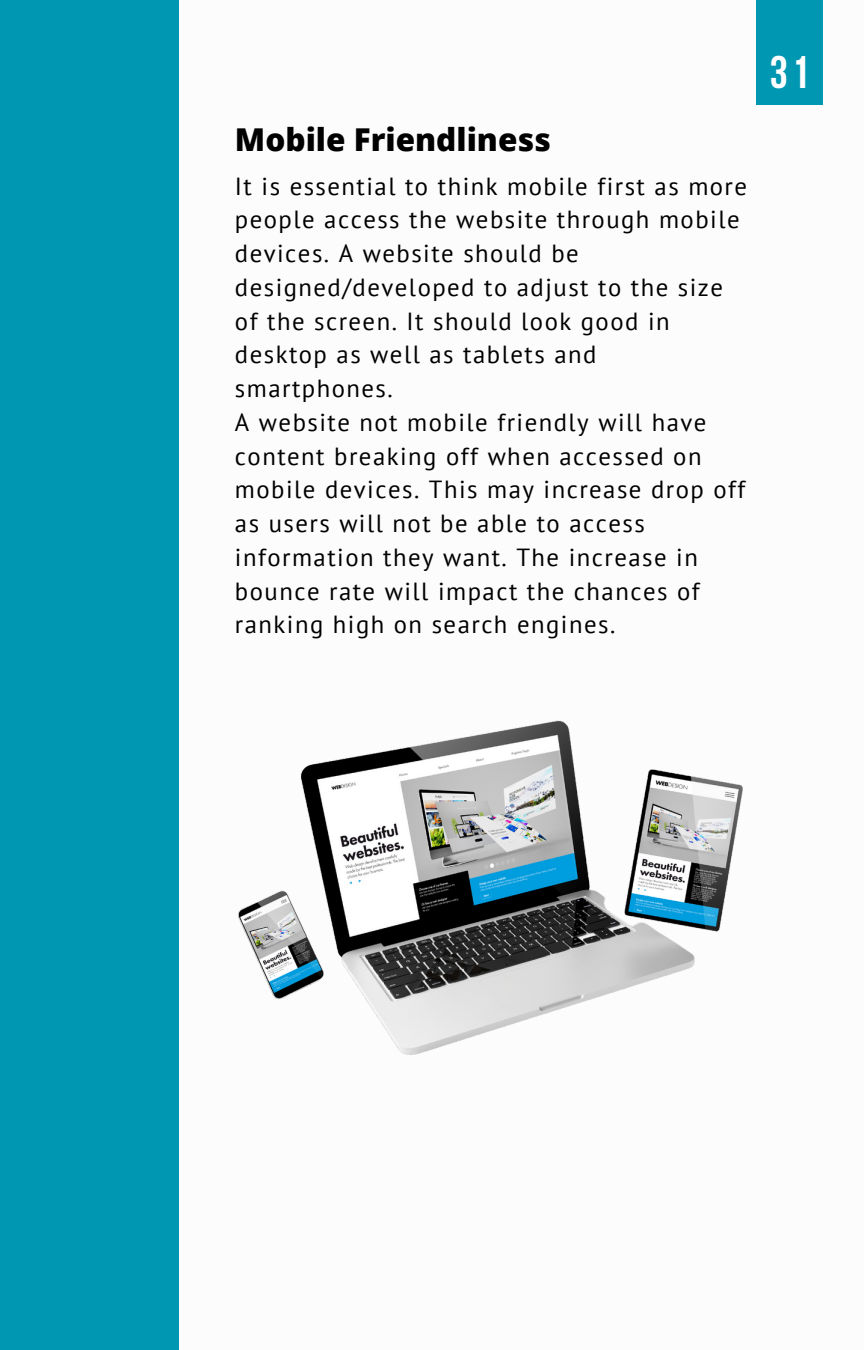
<style>
.page{position:relative;width:864px;height:1350px;background:#fbfcfb}
.page>*{position:absolute;margin:0;border:0;box-sizing:border-box;transform-origin:0 0}
.t1{font:700 45.45px "Bebas Neue";color:#fff}
.t2{font:800 31.5px "Open Sans";color:#000}
.t3{font:24.75px/33.8px "PT Sans";letter-spacing:.06em;color:#000}
</style>
<div class="page">
<div style="left:0;top:0;width:179px;height:1350px;background:#0097b2"></div>
<div style="left:756px;top:0;width:66px;height:104px;background:#0097b2"></div>
<img style="left:238px;top:720px;width:505px;height:335px">
<p class="t2" style="left:235px;top:117px;width:318px">Mobile Friendliness</p>
<p class="t3" style="left:235px;top:169px;width:514px">It is essential to think mobile first as more people access the website through mobile devices. A website should be designed/developed to adjust to the size of the screen. It should look good in desktop as well as tablets and smartphones.<br>A website not mobile friendly will have content breaking off when accessed on mobile devices. This may increase drop off as users will not be able to access information they want. The increase in bounce rate will impact the chances of ranking high on search engines.</p>
<h1 class="t1" style="left:770px;top:54px;width:41px">31</h1>
</div>
